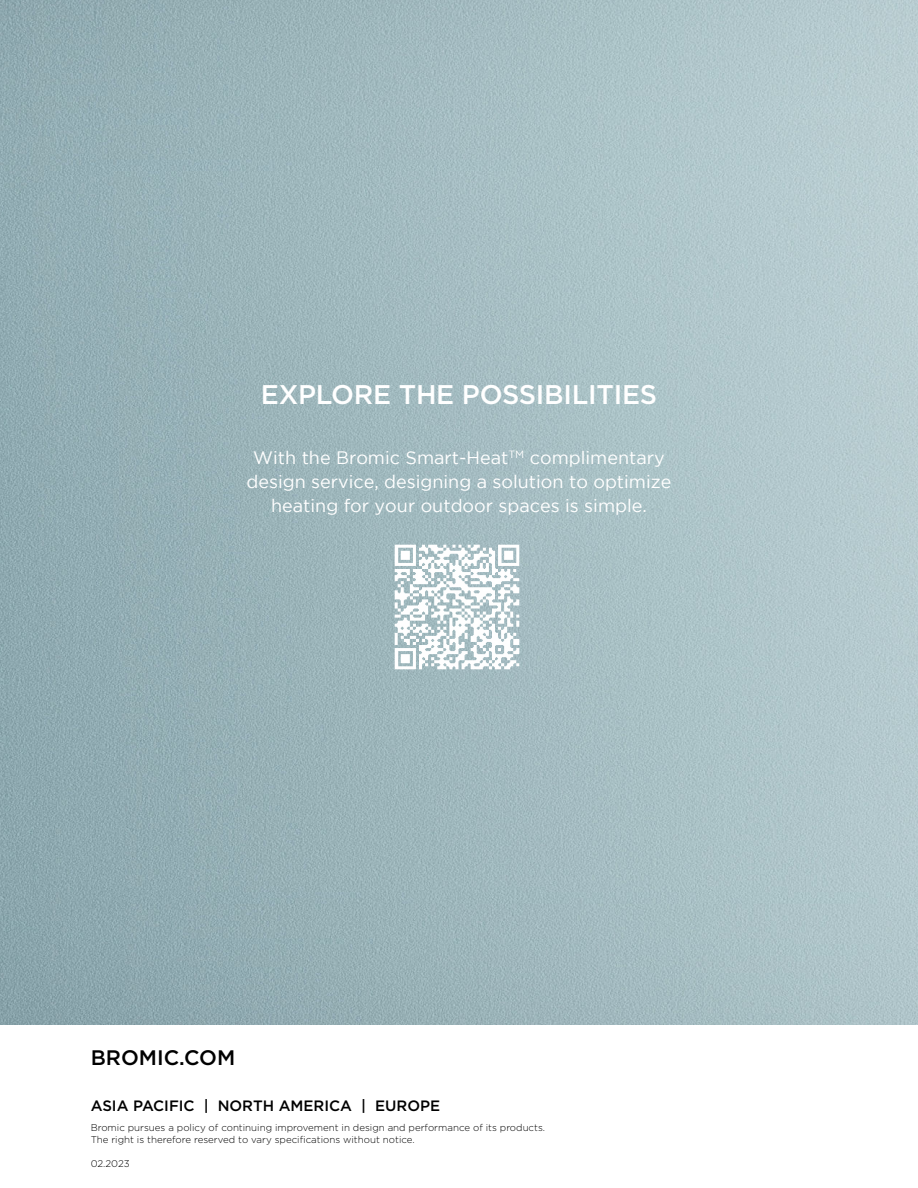
<style>
.page{position:relative;width:918px;height:1188px;background:#fff}
.page>*{position:absolute;margin:0;border:0;box-sizing:border-box;transform-origin:0 0}
.t1{font:500 27px "Gotham";letter-spacing:-.01em;color:#fff}
.t2{font:500 21px "Gotham";color:#000}
.t3{font:18px/24px "Gotham";color:#fff;text-align:center}
.t4{font:500 15px "Gotham";color:#000}
.t5{font:300 9.75px/12px "Gotham";color:#000}
</style>
<div class="page">
<img style="left:0;top:0;width:918px;height:1025px">
<img style="left:382px;top:531px;width:151px;height:151px">
<h1 class="t1" style="left:261px;top:383px;width:398px">EXPLORE THE POSSIBILITIES</h1>
<h3 class="t3" style="left:247px;top:447px;width:426px">With the Bromic Smart-Heat<sup>TM</sup> complimentary design service, designing a solution to optimize heating for your outdoor spaces is simple.</h3>
<h2 class="t2" style="left:91px;top:1048px;width:146px">BROMIC.COM</h2>
<h3 class="t4" style="left:91px;top:1099px;width:351px">ASIA PACIFIC | NORTH AMERICA | EUROPE</h3>
<p class="t5" style="left:91px;top:1122px;width:456px">Bromic pursues a policy of continuing improvement in design and performance of its products.<br>The right is therefore reserved to vary specifications without notice.</p>
<p class="t5" style="left:91px;top:1158px;width:41px">02.2023</p>
</div>
